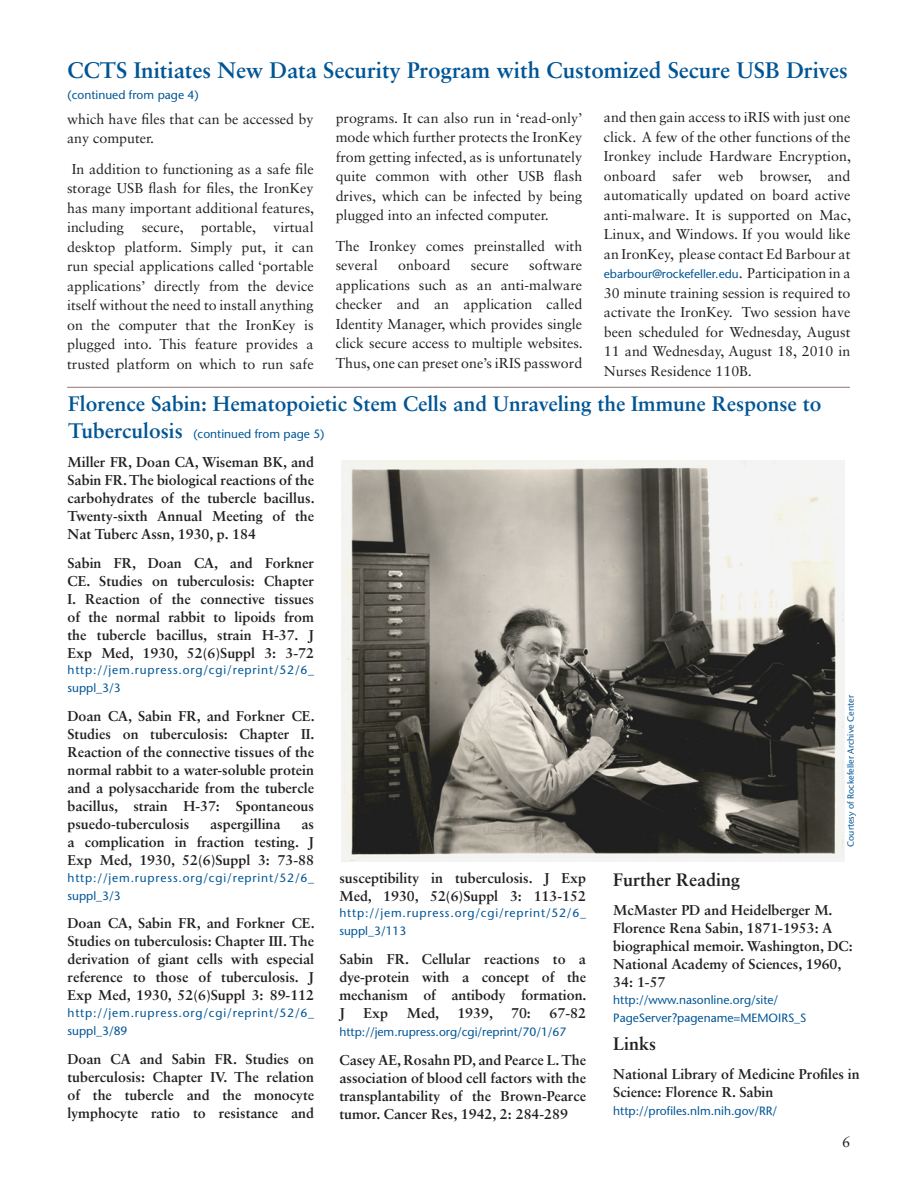
<style>
.page{position:relative;width:918px;height:1188px;background:#fff}
.page>*{position:absolute;margin:0;border:0;box-sizing:border-box;transform-origin:0 0}
.CONTINUATION_HEADLIN{font:700 22.5px "Sabon LT Std";color:#005595}
.SECONDARY_STORY_HEAD{font:700 21px "Sabon LT Std";color:#005595}
.BODY_COPY{font:700 18px "Sabon LT Std";color:#231f20}
.t1{font:15px "Sabon LT Std";color:#231f20}
.BODY_COPY-2{font:700 14.25px/18px "Sabon LT Std";color:#231f20;text-align:justify}
.BODY_COPY-3{font:14.25px/19.5px "Sabon LT Std";color:#231f20;text-align:justify}
.BODY_COPY-4{font:500 12px/18px "Stone Sans Std";letter-spacing:.07em;color:#005595}
.BODY_COPY-5{font:500 12px/18px "Stone Sans Std";color:#005595}
.SECONDARY_STORY_HEAD-2{font:500 12px "Stone Sans Std";color:#005595}
.CONTINUATION_HEADLIN-2{font:500 12px "Stone Sans Std";color:#005595}
.SECONDARY_STORY_HEAD-3{font:500 9px "Stone Sans Std";color:#005595}
.s1{font-family:"Sabon LT Std";font-weight:400;font-size:14.25px;color:#231f20}
.s2{font-family:"Sabon LT Std";font-weight:700;font-size:21px}
</style>
<div class="page">
<hr style="left:67px;top:387px;width:783px;height:1px;background:#8f7577">
<img style="left:341px;top:460px;width:504px;height:402px">
<p class="CONTINUATION_HEADLIN" style="left:68px;top:56px;width:782px">CCTS Initiates New Data Security Program with Customized Secure USB Drives</p>
<p class="CONTINUATION_HEADLIN-2" style="left:68px;top:88px;width:133px">(continued from page 4)</p>
<p class="BODY_COPY-3" style="left:67px;top:109px;width:248px">which have files that can be accessed by any computer.</p>
<p class="BODY_COPY-3" style="left:67px;top:159px;width:249px;text-align:center">In addition to functioning as a safe file storage USB flash for files, the IronKey has many important additional features, including secure, portable, virtual desktop platform. Simply put, it can run special applications called ‘portable applications’ directly from the device itself without the need to install anything on the computer that the IronKey is plugged into. This feature provides a trusted platform on which to run safe</p>
<p class="BODY_COPY-3" style="left:336px;top:108px;width:248px">programs. It can also run in ‘read-only’ mode which further protects the IronKey from getting infected, as is unfortunately quite common with other USB flash drives, which can be infected by being plugged into an infected computer.</p>
<p class="BODY_COPY-3" style="left:336px;top:236px;width:248px">The Ironkey comes preinstalled with several</p>
<p class="BODY_COPY-3" style="left:336px;top:255px;width:249px;text-indent:194px">software applications such as an anti-malware checker and an application called Identity Manager, which provides single click secure access to multiple websites.<br>Thus, one can preset one’s iRIS password</p>
<p class="BODY_COPY-3" style="left:398px;top:255px;width:54px">onboard</p>
<p class="BODY_COPY-3" style="left:471px;top:255px;width:39px">secure</p>
<p class="BODY_COPY-3" style="left:604px;top:108px;width:249px">and then gain access to iRIS with just one click. A few of the other functions of the Ironkey include Hardware Encryption, onboard safer web browser, and automatically updated on board active anti-malware. It is supported on Mac, Linux, and Windows. If you would like an IronKey, please contact Ed Barbour at</p>
<p class="BODY_COPY-5" style="left:604px;top:265px;width:248px">ebarbour@rockefeller.edu<span class="s1">. Participation in a</span></p>
<p class="BODY_COPY-3" style="left:604px;top:283px;width:248px">30 minute training session is required to activate the IronKey. Two session have been scheduled for Wednesday, August 11 and Wednesday, August 18, 2010 in Nurses Residence 110B.</p>
<p class="SECONDARY_STORY_HEAD" style="left:68px;top:390px;width:755px">Florence Sabin: Hematopoietic Stem Cells and Unraveling the Immune Response to</p>
<p class="SECONDARY_STORY_HEAD-2" style="left:68px;top:426px;width:258px"><span class="s2">Tuberculosis</span> (continued from page 5)</p>
<p class="BODY_COPY-2" style="left:68px;top:453px;width:249px">Miller FR, Doan CA, Wiseman BK, and Sabin FR. The biological reactions of the carbohydrates of the tubercle bacillus.<br>Twenty-sixth Annual Meeting of the Nat Tuberc Assn, 1930, p. 184</p>
<p class="BODY_COPY-2" style="left:68px;top:554px;width:248px">Sabin FR, Doan CA, and Forkner CE. Studies on tuberculosis: Chapter I. Reaction of the connective tissues of the normal rabbit to lipoids from the tubercle bacillus, strain H-37. J Exp Med, 1930, 52(6)Suppl 3: 3-72</p>
<p class="BODY_COPY-4" style="left:68px;top:661px;width:248px">http://jem.rupress.org/cgi/reprint/52/6_ suppl_3/3</p>
<p class="BODY_COPY-2" style="left:68px;top:707px;width:249px">Doan CA, Sabin FR, and Forkner CE.<br>Studies on tuberculosis: Chapter II.<br>Reaction of the connective tissues of the normal rabbit to a water-soluble protein and a polysaccharide from the tubercle bacillus, strain H-37: Spontaneous psuedo-tuberculosis</p>
<p class="BODY_COPY-2" style="left:210px;top:815px;width:72px">aspergillina</p>
<p class="BODY_COPY-2" style="left:68px;top:815px;width:248px;text-indent:234px">as a complication in fraction testing. J Exp Med, 1930, 52(6)Suppl 3: 73-88</p>
<p class="BODY_COPY-4" style="left:68px;top:868px;width:248px">http://jem.rupress.org/cgi/reprint/52/6_ suppl_3/3</p>
<p class="BODY_COPY-2" style="left:68px;top:914px;width:249px">Doan CA, Sabin FR, and Forkner CE.<br>Studies on tuberculosis: Chapter III. The derivation of giant cells with especial reference to those of tuberculosis. J Exp Med, 1930, 52(6)Suppl 3: 89-112</p>
<p class="BODY_COPY-4" style="left:68px;top:1004px;width:248px">http://jem.rupress.org/cgi/reprint/52/6_ suppl_3/89</p>
<p class="BODY_COPY-2" style="left:68px;top:1049px;width:248px">Doan CA and Sabin FR. Studies on tuberculosis: Chapter IV. The relation of the tubercle and the monocyte lymphocyte ratio to resistance and</p>
<p class="BODY_COPY-2" style="left:339px;top:869px;width:248px">susceptibility in tuberculosis. J Exp<br>Med, 1930, 52(6)Suppl 3: 113-152</p>
<p class="BODY_COPY-4" style="left:339px;top:904px;width:248px">http://jem.rupress.org/cgi/reprint/52/6_ suppl_3/113</p>
<p class="BODY_COPY-2" style="left:339px;top:950px;width:249px">Sabin FR. Cellular reactions to a dye-protein with a concept of the mechanism of antibody formation.<br>J</p>
<p class="BODY_COPY-2" style="left:364px;top:1004px;width:26px">Exp</p>
<p class="BODY_COPY-2" style="left:407px;top:1004px;width:34px">Med,</p>
<p class="BODY_COPY-2" style="left:457px;top:1004px;width:37px">1939,</p>
<p class="BODY_COPY-2" style="left:511px;top:1004px;width:21px">70:</p>
<p class="BODY_COPY-2" style="left:550px;top:1004px;width:38px">67-82</p>
<p class="BODY_COPY-5" style="left:339px;top:1023px;width:228px">http://jem.rupress.org/cgi/reprint/70/1/67</p>
<p class="BODY_COPY-2" style="left:339px;top:1051px;width:248px">Casey AE, Rosahn PD, and Pearce L. The association of blood cell factors with the transplantability of the Brown-Pearce tumor. Cancer Res, 1942, 2: 284-289</p>
<p class="SECONDARY_STORY_HEAD-3" style="left:846px;top:847px;width:153px;rotate:-90deg">Courtesy of Rockefeller Archive Center</p>
<p class="BODY_COPY" style="left:613px;top:869px;width:129px">Further Reading</p>
<p class="BODY_COPY-2" style="left:613px;top:901px;width:241px;text-align:left">McMaster PD and Heidelberger M.<br>Florence Rena Sabin, 1871-1953: A biographical memoir. Washington, DC:<br>National Academy of Sciences, 1960,<br>34: 1-57</p>
<p class="BODY_COPY-5" style="left:613px;top:990px;width:195px">http://www.nasonline.org/site/<br>PageServer?pagename=MEMOIRS_S</p>
<p class="BODY_COPY" style="left:613px;top:1033px;width:45px">Links</p>
<p class="BODY_COPY-2" style="left:613px;top:1065px;width:248px">National Library of Medicine Profiles in<br>Science: Florence R. Sabin</p>
<p class="BODY_COPY-5" style="left:613px;top:1102px;width:165px">http://profiles.nlm.nih.gov/RR/</p>
<p class="t1" style="left:842px;top:1133px;width:10px">6</p>
</div>
